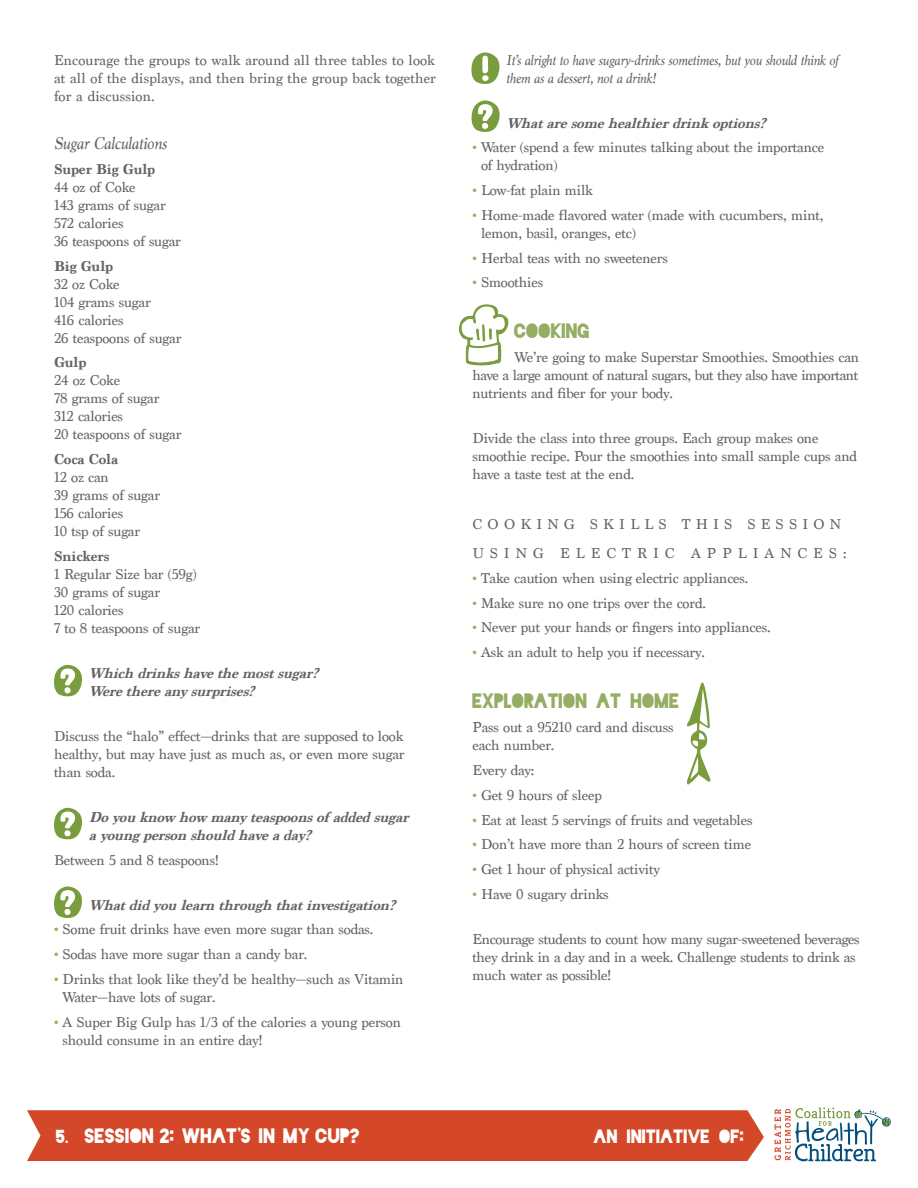
<style>
.page{position:relative;width:918px;height:1188px;background:#fff}
.page>*{position:absolute;margin:0;border:0;box-sizing:border-box;transform-origin:0 0}
.t1{font:19.5px "Blackout Midnight";color:#fff}
.t2{font:19.5px "Blackout Midnight";letter-spacing:-.01em;color:#96ad64}
.t3{font:italic 18px "Marion";letter-spacing:-.01em;color:#636366}
.t4{font:18px "Blackout Midnight";color:#fff}
.t5{font:15px/18px "Marion";letter-spacing:-.01em;color:#636366}
.t6{font:italic 700 15px/18px "Marion";color:#636366}
.t7{font:italic 15px/18px "Marion";letter-spacing:-.01em;color:#636366}
.t8{font:15px "Marion";letter-spacing:.35em;color:#636366}
.t9{font:15px "Marion";letter-spacing:.4em;color:#636366}
.s1{font-weight:700}
.s2{color:#96ad64}
.s3{font-size:18px}
.s4{font-family:"Abolition Round";font-size:18px}
.s5{font-family:"Abolition Round"}
</style>
<div class="page">
<div style="left:27px;top:1110px;width:737px;height:51px;background:#d44728"></div>
<svg style="left:775px;top:1107px;width:116px;height:54px"></svg>
<svg style="left:459px;top:304px;width:50px;height:62px"></svg>
<svg style="left:687px;top:683px;width:23px;height:102px"></svg>
<svg style="left:54px;top:665px;width:28px;height:32px"></svg>
<svg style="left:54px;top:808px;width:28px;height:32px"></svg>
<svg style="left:54px;top:886px;width:28px;height:32px"></svg>
<svg style="left:471px;top:52px;width:29px;height:32px"></svg>
<svg style="left:471px;top:100px;width:29px;height:32px"></svg>
<p class="t5" style="left:54px;top:51px;width:384px;text-align:justify">Encourage the groups to walk around all three tables to look at all of the displays, and then bring the group back together for a discussion.</p>
<p class="t3" style="left:54px;top:131px;width:115px">Sugar Calculations</p>
<p class="t5" style="left:54px;top:160px;width:129px"><span class="s1">Super Big Gulp<br></span>44 oz of Coke<br>143 grams of sugar<br>572 calories<br>36 teaspoons of sugar</p>
<p class="t5" style="left:54px;top:257px;width:129px"><span class="s1">Big Gulp<br></span>32 oz Coke<br>104 grams sugar<br>416 calories<br>26 teaspoons of sugar</p>
<p class="t5" style="left:54px;top:354px;width:129px"><span class="s1">Gulp<br></span>24 oz Coke<br>78 grams of sugar<br>312 calories<br>20 teaspoons of sugar</p>
<p class="t5" style="left:54px;top:450px;width:108px"><span class="s1">Coca Cola<br></span>12 oz can<br>39 grams of sugar<br>156 calories<br>10 tsp of sugar</p>
<p class="t5" style="left:54px;top:547px;width:148px"><span class="s1">Snickers<br></span>1 Regular Size bar (59g)<br>30 grams of sugar<br>120 calories<br>7 to 8 teaspoons of sugar</p>
<p class="t6" style="left:89px;top:664px;width:236px">Which drinkshavethemostsugar?<br>Werethereanysurprises?</p>
<p class="t5" style="left:54px;top:727px;width:352px;text-align:justify">Discuss the “halo” effect—drinks that are supposed to look healthy, but may have just as much as, or even more sugar than soda.</p>
<p class="t6" style="left:89px;top:808px;width:326px">Doyouknow how manyteaspoonsofaddedsugar ayoungpersonshouldhaveaday?</p>
<p class="t5" style="left:54px;top:851px;width:167px">Between 5 and 8 teaspoons!</p>
<p class="t6" style="left:89px;top:896px;width:313px">Whatdidyoulearnthrough thatinvestigation?</p>
<p class="t5" style="left:54px;top:921px;width:321px"><span class="s2">•</span> Some fruit drinks have even more sugar than sodas.</p>
<p class="t5" style="left:54px;top:945px;width:255px"><span class="s2">•</span> Sodas have more sugar than a candy bar.</p>
<p class="t5" style="left:63px;top:970px;width:343px;text-indent:-9px"><span class="s2">•</span> Drinks that look like they’d be healthy—such as Vitamin<br>Water—have lots of sugar.</p>
<p class="t5" style="left:63px;top:1013px;width:340px;text-indent:-9px"><span class="s2">•</span> A Super Big Gulp has 1/3 of the calories a young person should consume in an entire day!</p>
<p class="t7" style="left:506px;top:50px;width:334px">It’s alright to have sugary-drinks sometimes, but you should think of them as a dessert, not a drink!</p>
<p class="t6" style="left:506px;top:114px;width:265px">Whataresomehealthierdrinkoptions?</p>
<p class="t5" style="left:481px;top:139px;width:345px;text-indent:-9px"><span class="s2">•</span> Water (spend a few minutes talking about the importance of hydration)</p>
<p class="t5" style="left:472px;top:181px;width:122px"><span class="s2">•</span> Low-fat plain milk</p>
<p class="t5" style="left:481px;top:206px;width:344px;text-indent:-9px"><span class="s2">•</span> Home-made flavored water (made with cucumbers, mint, lemon, basil, oranges, etc)</p>
<p class="t5" style="left:472px;top:249px;width:197px"><span class="s2">•</span> Herbal teas with no sweeteners</p>
<p class="t5" style="left:472px;top:274px;width:72px"><span class="s2">•</span> Smoothies</p>
<p class="t2" style="left:515px;top:322px;width:77px">COOKING</p>
<p class="t5" style="left:472px;top:349px;width:388px;text-align:justify;text-indent:42px">We’re going to make Superstar Smoothies. Smoothies can have a large amount of natural sugars, but they also have important nutrients and fiber for your body.</p>
<p class="t5" style="left:472px;top:430px;width:386px">Divide the class into three groups. Each group makes one smoothie recipe. Pour the smoothies into small sample cups and have a taste test at the end.</p>
<p class="t8" style="left:472px;top:515px;width:370px">COOKING SKILLS THIS SESSION</p>
<p class="t9" style="left:472px;top:544px;width:376px">USING ELECTRIC APPLIANCES:</p>
<p class="t5" style="left:472px;top:569px;width:277px"><span class="s2">•</span> Take caution when using electric appliances.</p>
<p class="t5" style="left:472px;top:594px;width:235px"><span class="s2">•</span> Make sure no one trips over the cord.</p>
<p class="t5" style="left:472px;top:619px;width:300px"><span class="s2">•</span> Never put your hands or fingers into appliances.</p>
<p class="t5" style="left:472px;top:644px;width:234px"><span class="s2">•</span> Ask an adult to help you if necessary.</p>
<p class="t2" style="left:472px;top:692px;width:209px">EXPLORATION AT HOME</p>
<p class="t5" style="left:472px;top:719px;width:203px">Pass out a 95210 card and discuss each number.</p>
<p class="t5" style="left:472px;top:761px;width:63px">Every day:</p>
<p class="t5" style="left:472px;top:786px;width:131px"><span class="s2">•</span> Get 9 hours of sleep</p>
<p class="t5" style="left:472px;top:811px;width:282px"><span class="s2">•</span> Eat at least 5 servings of fruits and vegetables</p>
<p class="t5" style="left:472px;top:836px;width:280px"><span class="s2">•</span> Don’t have more than 2 hours of screen time</p>
<p class="t5" style="left:472px;top:860px;width:189px"><span class="s2">•</span> Get 1 hour of physical activity</p>
<p class="t5" style="left:472px;top:885px;width:138px"><span class="s2">•</span> Have 0 sugary drinks</p>
<p class="t5" style="left:472px;top:930px;width:389px">Encourage students to count how many sugar-sweetened beverages they drink in a day and in a week. Challenge students to drink as much water as possible!</p>
<h1 class="t1" style="left:56px;top:1128px;width:305px"><span class="s3">5</span><span class="s4">.</span> SESSION 2: WHAT<span class="s5">’</span>S IN MY CUP?</h1>
<p class="t4" style="left:594px;top:1129px;width:152px">AN INITIATIVE OF:</p>
</div>
